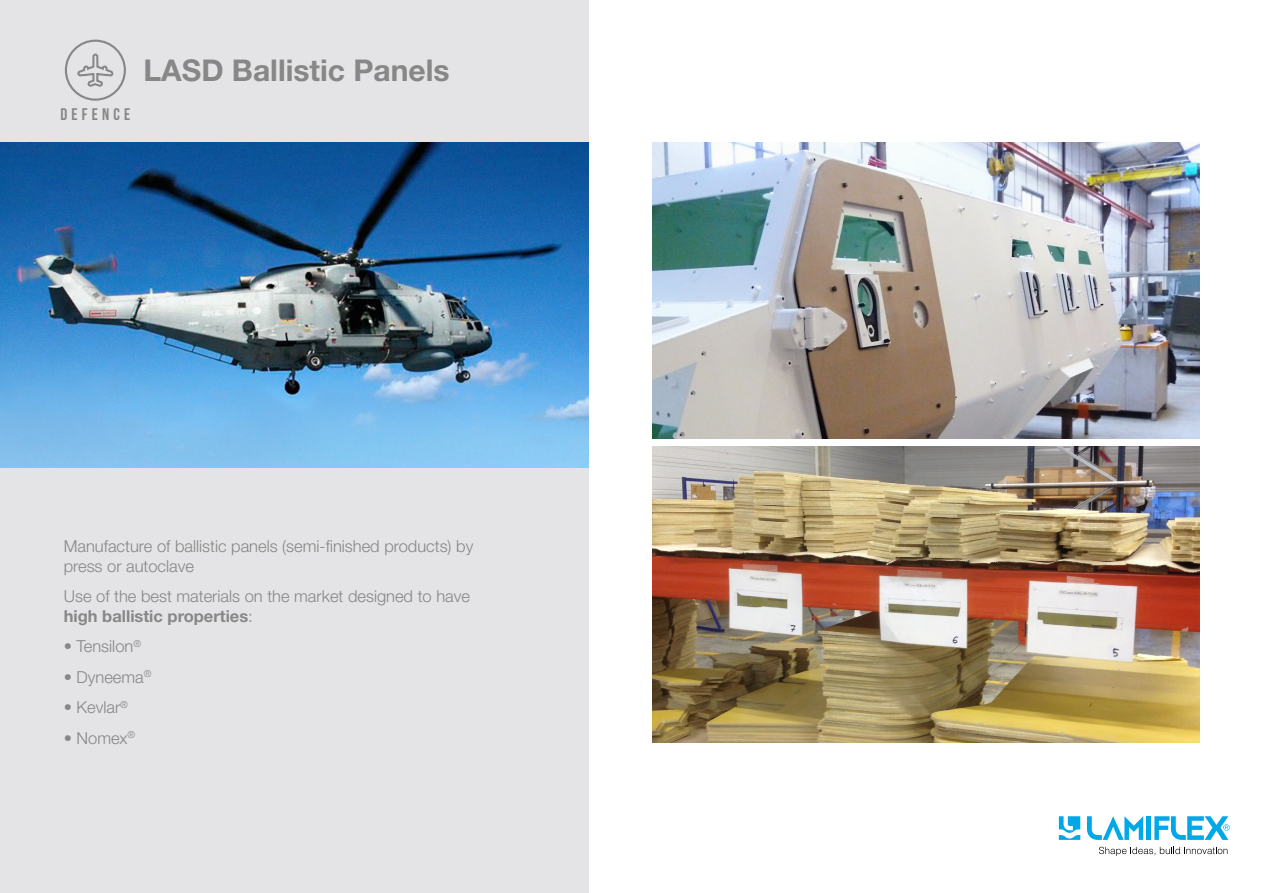
<style>
.page{position:relative;width:1263px;height:893px;background:#fff}
.page>*{position:absolute;margin:0;border:0;box-sizing:border-box;transform-origin:0 0}
.t1{font:700 30px "Helvetica Neue LT Std";color:#878787}
.t2{font:700 16.8px "Bebas Neue";letter-spacing:.25em;color:#878787}
.t3{font:300 16.5px/19.8px "Helvetica Neue LT Std";color:#878787}
.s1{font-weight:700}
</style>
<div class="page">
<svg style="left:1099px;top:847px;width:128px;height:9px"></svg>
<div style="left:1146px;top:816px;width:5px;height:24px;background:#00a8e7"></div>
<svg style="left:1154px;top:816px;width:75px;height:24px"></svg>
<svg style="left:1087px;top:816px;width:56px;height:24px"></svg>
<svg style="left:1059px;top:816px;width:21px;height:24px"></svg>
<div style="left:0;top:0;width:589px;height:893px;background:#e4e3e5"></div>
<img style="left:0;top:143px;width:589px;height:325px">
<img style="left:653px;top:143px;width:546px;height:295px">
<img style="left:653px;top:446px;width:546px;height:296px">
<svg style="left:65px;top:40px;width:61px;height:61px"></svg>
<p class="t2" style="left:60px;top:105px;width:72px">DEFENCE</p>
<h1 class="t1" style="left:144px;top:52px;width:308px">LASD Ballistic Panels</h1>
<p class="t3" style="left:64px;top:536px;width:411px">Manufacture of ballistic panels (semi-finished products) by press or autoclave</p>
<p class="t3" style="left:64px;top:586px;width:408px">Use of the best materials on the market designed to have <span class="s1">high ballistic properties</span>:</p>
<p class="t3" style="left:64px;top:636px;width:79px">• Tensilon<sup>®</sup></p>
<p class="t3" style="left:64px;top:667px;width:89px">• Dyneema<sup>®</sup></p>
<p class="t3" style="left:64px;top:697px;width:66px">• Kevlar<sup>®</sup></p>
<p class="t3" style="left:64px;top:728px;width:73px">• Nomex<sup>®</sup></p>
</div>
